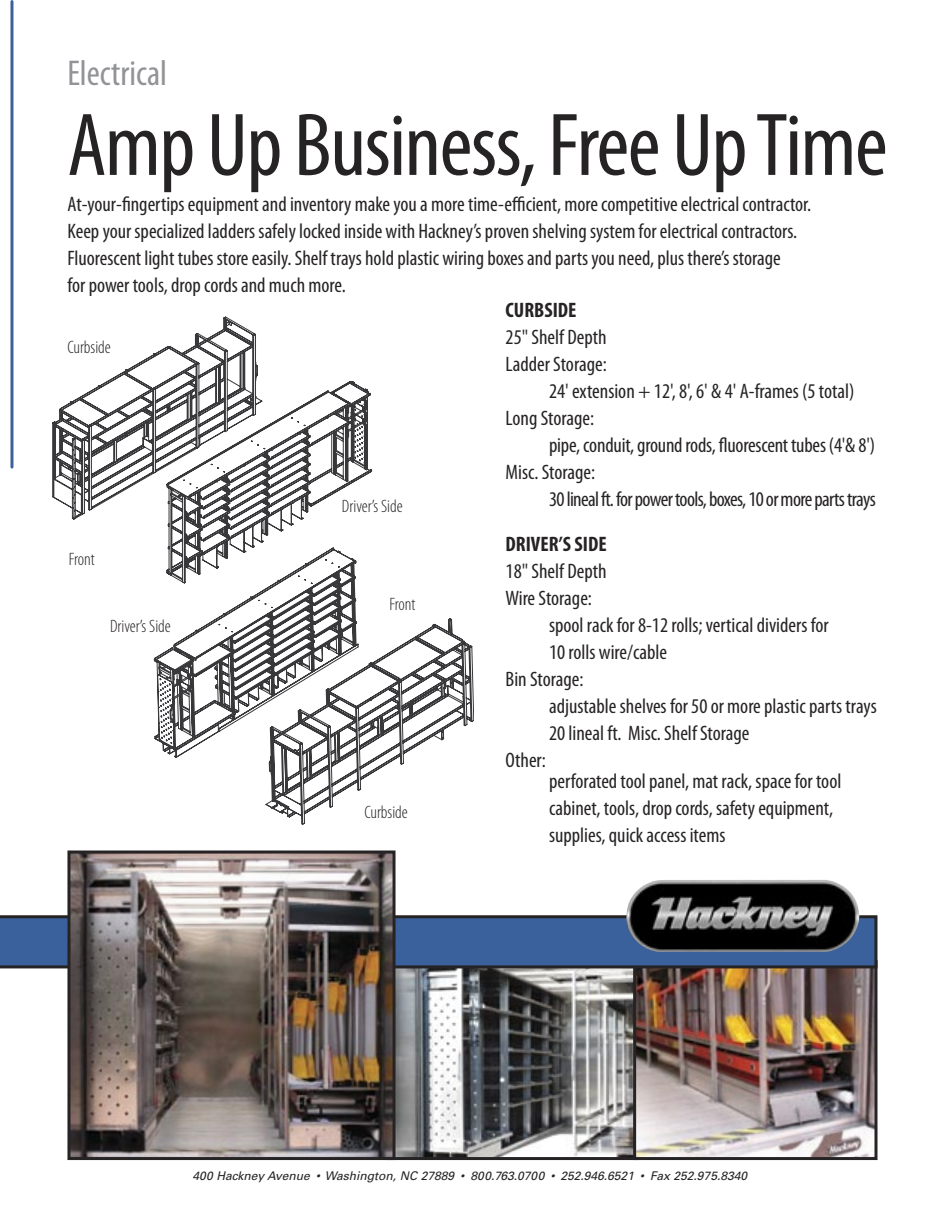
<style>
.page{position:relative;width:945px;height:1215px;background:#fff}
.page>*{position:absolute;margin:0;border:0;box-sizing:border-box;transform-origin:0 0}
.t1{font:condensed 90px "Myriad Pro";letter-spacing:-.015em;color:#262324}
.t2{font:condensed 36px "Myriad Pro";color:#929396}
.t3{font:condensed 21px/27px "Myriad Pro";color:#262324}
.t4{font:condensed 21px "Myriad Pro";letter-spacing:-.03em;color:#262324}
.t5{font:700 condensed 21px "Myriad Pro";color:#262324}
.t6{font:300 condensed 18px "Myriad Pro";color:#262324}
.t7{font:italic 12px "Univers";color:#262324}
</style>
<div class="page">
<img style="left:396px;top:968px;width:237px;height:188px">
<img style="left:637px;top:968px;width:236px;height:188px">
<div style="left:633px;top:960px;width:244px;height:200px;border:3px solid #262324"></div>
<svg style="left:0;top:915px;width:877px;height:53px;background:#385a8c"></svg>
<img style="left:71px;top:855px;width:321px;height:301px">
<div style="left:67px;top:851px;width:329px;height:309px;border:3px solid #262324"></div>
<hr style="left:10px;top:2px;width:3px;height:465px;background:#3a619b">
<img style="left:626px;top:880px;width:234px;height:72px">
<svg style="left:59px;top:353px;width:95px;height:308px"></svg>
<svg style="left:154px;top:317px;width:320px;height:508px"></svg>
<svg style="left:155px;top:548px;width:310px;height:269px"></svg>
<h2 class="t2" style="left:67px;top:51px;width:101px">Electrical</h2>
<h1 class="t1" style="left:67px;top:91px;width:822px">Amp Up Business, Free Up Time</h1>
<p class="t3" style="left:67px;top:190px;width:745px">At-your-fingertips equipment and inventory make you a more time-efficient, more competitive electrical contractor.<br>Keep your specialized ladders safely locked inside with Hackney’s proven shelving system for electrical contractors.<br>Fluorescent light tubes store easily. Shelf trays hold plastic wiring boxes and parts you need, plus there’s storage<br>for power tools, drop cords and much more.</p>
<p class="t5" style="left:506px;top:297px;width:72px">CURBSIDE</p>
<p class="t3" style="left:506px;top:323px;width:103px">25" Shelf Depth</p>
<p class="t3" style="left:506px;top:350px;width:103px">Ladder Storage:</p>
<p class="t3" style="left:549px;top:377px;width:307px">24' extension + 12', 8', 6' &amp; 4' A-frames (5 total)</p>
<p class="t3" style="left:506px;top:404px;width:90px">Long Storage:</p>
<p class="t3" style="left:549px;top:431px;width:327px">pipe, conduit, ground rods, fluorescent tubes (4'&amp; 8')</p>
<p class="t3" style="left:506px;top:458px;width:91px">Misc. Storage:</p>
<p class="t4" style="left:549px;top:486px;width:328px">30 lineal ft. for power tools, boxes, 10 or more parts trays</p>
<p class="t5" style="left:506px;top:531px;width:103px">DRIVER’S SIDE</p>
<p class="t3" style="left:506px;top:557px;width:103px">18" Shelf Depth</p>
<p class="t3" style="left:506px;top:584px;width:88px">Wire Storage:</p>
<p class="t3" style="left:549px;top:611px;width:281px">spool rack for 8-12 rolls; vertical dividers for</p>
<p class="t3" style="left:549px;top:638px;width:120px">10 rolls wire/cable</p>
<p class="t3" style="left:506px;top:665px;width:79px">Bin Storage:</p>
<p class="t3" style="left:549px;top:692px;width:329px">adjustable shelves for 50 or more plastic parts trays</p>
<p class="t3" style="left:549px;top:719px;width:202px">20 lineal ft. Misc. Shelf Storage</p>
<p class="t3" style="left:506px;top:746px;width:42px">Other:</p>
<p class="t3" style="left:549px;top:767px;width:294px">perforated tool panel, mat rack, space for tool cabinet, tools, drop cords, safety equipment, supplies, quick access items</p>
<p class="t6" style="left:67px;top:337px;width:45px">Curbside</p>
<p class="t6" style="left:342px;top:495px;width:62px">Driver’s Side</p>
<p class="t6" style="left:69px;top:548px;width:27px">Front</p>
<p class="t6" style="left:389px;top:594px;width:27px">Front</p>
<p class="t6" style="left:110px;top:615px;width:62px">Driver’s Side</p>
<p class="t6" style="left:364px;top:801px;width:45px">Curbside</p>
<p class="t7" style="left:192px;top:1169px;width:556px">400 Hackney Avenue • Washington, NC 27889 • 800.763.0700 • 252.946.6521 • Fax 252.975.8340</p>
</div>
